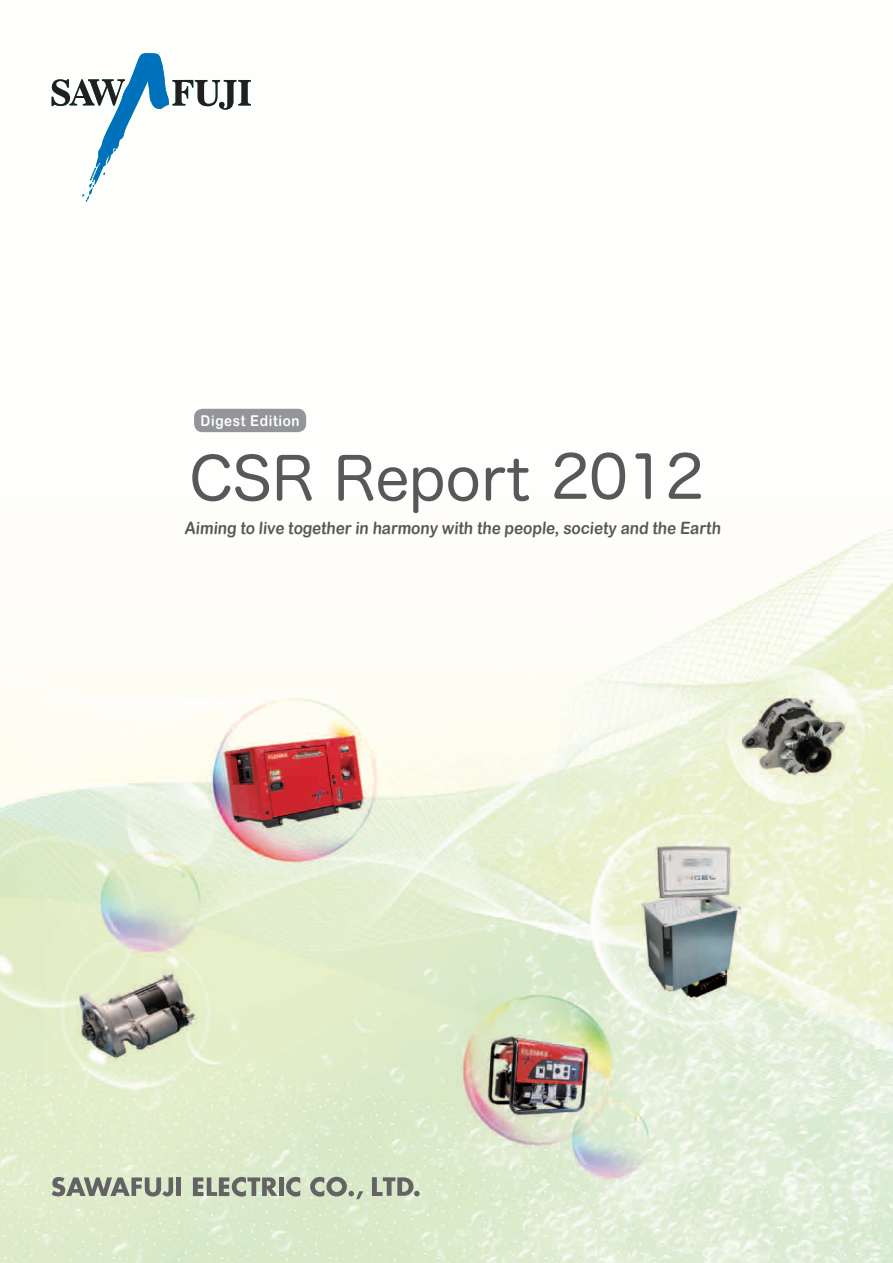
<style>
.page{position:relative;width:893px;height:1263px;background:#fff}
.page>*{position:absolute;margin:0;border:0;box-sizing:border-box;transform-origin:0 0}
.t1{font:58.5px "Hira Maru Pro N W4";color:#57585a}
.t2{font:16.95px "Arial Rounded MT Bold";color:#57585a;scale:.9 1}
.t3{font:14.85px "Arial Rounded MT Bold";letter-spacing:.05em;color:#fff;scale:.9 1}
</style>
<div class="page">
<img style="left:0;top:85px;width:893px;height:1178px">
<div style="left:194px;top:409px;width:112px;height:23px;background:#939598;border-radius:9px"></div>
<svg style="left:554px;top:452px;width:147px;height:48px"></svg>
<svg style="left:52px;top:53px;width:199px;height:149px"></svg>
<svg style="left:52px;top:1176px;width:121px;height:21px;background:#a2a89a"></svg>
<div style="left:176px;top:1177px;width:5px;height:19px;background:#636366"></div>
<div style="left:279px;top:1177px;width:5px;height:19px;background:#636366"></div>
<svg style="left:286px;top:1177px;width:14px;height:19px"></svg>
<svg style="left:193px;top:1177px;width:84px;height:19px;background:#989f93"></svg>
<svg style="left:310px;top:1177px;width:53px;height:22px"></svg>
<svg style="left:372px;top:1177px;width:48px;height:19px"></svg>
<p class="t3" style="left:201px;top:412px;width:112px">Digest Edition</p>
<h1 class="t1" style="left:189px;top:427px;width:342px">CSR Report</h1>
<p class="t2" style="left:185px;top:517px;width:599px">Aiming to live together in harmony with the people, society and the Earth</p>
</div>
